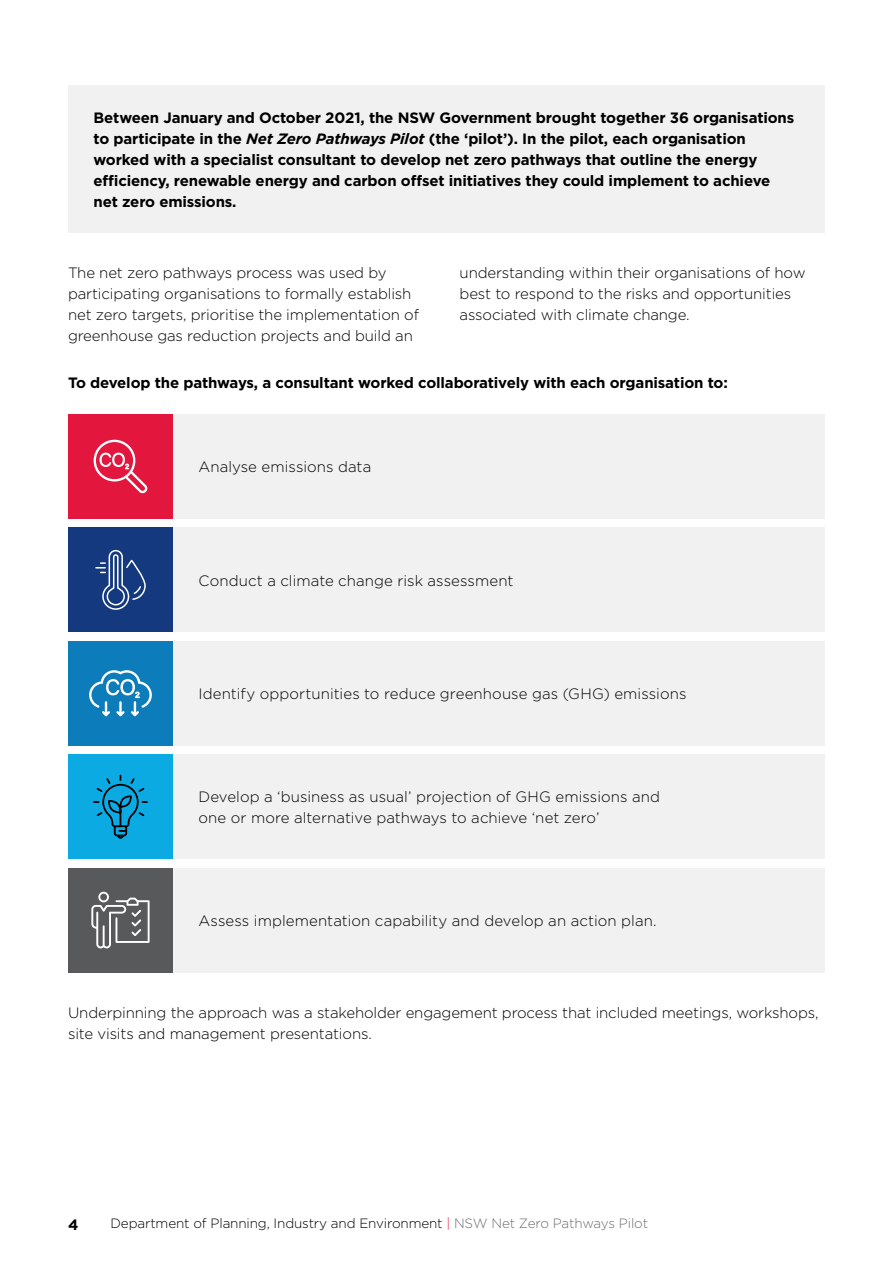
<style>
.page{position:relative;width:893px;height:1263px;background:#fff}
.page>*{position:absolute;margin:0;border:0;box-sizing:border-box;transform-origin:0 0}
.t1{font:300 15px/21px "Gotham";letter-spacing:-.01em;color:#000}
.t2{font:700 15px/21px "Gotham";letter-spacing:-.01em;color:#000}
.t3{font:300 13.5px "Gotham";letter-spacing:-.01em;color:#000}
.s1{font-style:italic}
.s2{color:#e3173e}
.s3{color:#6d6e71}
</style>
<div class="page">
<div style="left:68px;top:85px;width:757px;height:147px;background:#f1f1f2"></div>
<div style="left:173px;top:527px;width:652px;height:105px;background:#f1f1f2"></div>
<div style="left:68px;top:527px;width:105px;height:105px;background:#15397f"></div>
<div style="left:173px;top:754px;width:652px;height:105px;background:#f1f1f2"></div>
<div style="left:173px;top:868px;width:652px;height:104px;background:#f1f1f2"></div>
<div style="left:68px;top:754px;width:105px;height:105px;background:#0baae2"></div>
<div style="left:68px;top:868px;width:105px;height:104px;background:#58595b"></div>
<div style="left:173px;top:641px;width:652px;height:105px;background:#f1f1f2"></div>
<div style="left:173px;top:414px;width:652px;height:105px;background:#f1f1f2"></div>
<div style="left:68px;top:641px;width:105px;height:105px;background:#0d7cba"></div>
<div style="left:68px;top:414px;width:105px;height:105px;background:#e3173e"></div>
<svg style="left:94px;top:440px;width:53px;height:53px"></svg>
<svg style="left:95px;top:549px;width:51px;height:61px"></svg>
<svg style="left:89px;top:670px;width:63px;height:46px"></svg>
<svg style="left:93px;top:774px;width:55px;height:65px"></svg>
<svg style="left:91px;top:892px;width:59px;height:56px"></svg>
<p class="t2" style="left:94px;top:107px;width:702px">Between January and October 2021, the NSW Government brought together 36 organisations to participate in the <span class="s1">Net Zero Pathways Pilot</span> (the ‘pilot’). In the pilot, each organisation worked with a specialist consultant to develop net zero pathways that outline the energy efficiency, renewable energy and carbon offset initiatives they could implement to achieve net zero emissions.</p>
<p class="t1" style="left:68px;top:262px;width:353px">The net zero pathways process was used by participating organisations to formally establish net zero targets, prioritise the implementation of greenhouse gas reduction projects and build an</p>
<p class="t1" style="left:460px;top:262px;width:347px">understanding within their organisations of how best to respond to the risks and opportunities associated with climate change.</p>
<p class="t2" style="left:68px;top:372px;width:661px">To develop the pathways, a consultant worked collaboratively with each organisation to:</p>
<p class="t1" style="left:198px;top:456px;width:174px">Analyse emissions data</p>
<p class="t1" style="left:198px;top:570px;width:317px">Conduct a climate change risk assessment</p>
<p class="t1" style="left:198px;top:683px;width:489px">Identify opportunities to reduce greenhouse gas (GHG) emissions</p>
<p class="t1" style="left:198px;top:786px;width:463px">Develop a ‘business as usual’ projection of GHG emissions and one or more alternative pathways to achieve ‘net zero’</p>
<p class="t1" style="left:198px;top:910px;width:460px">Assess implementation capability and develop an action plan.</p>
<p class="t1" style="left:68px;top:1001px;width:752px">Underpinning the approach was a stakeholder engagement process that included meetings, workshops, site visits and management presentations.</p>
<p class="t2" style="left:68px;top:1214px;width:12px">4</p>
<p class="t3" style="left:111px;top:1215px;width:539px">Department of Planning, Industry and Environment <span class="s2">|</span> <span class="s3">NSW Net Zero Pathways Pilot</span></p>
</div>
